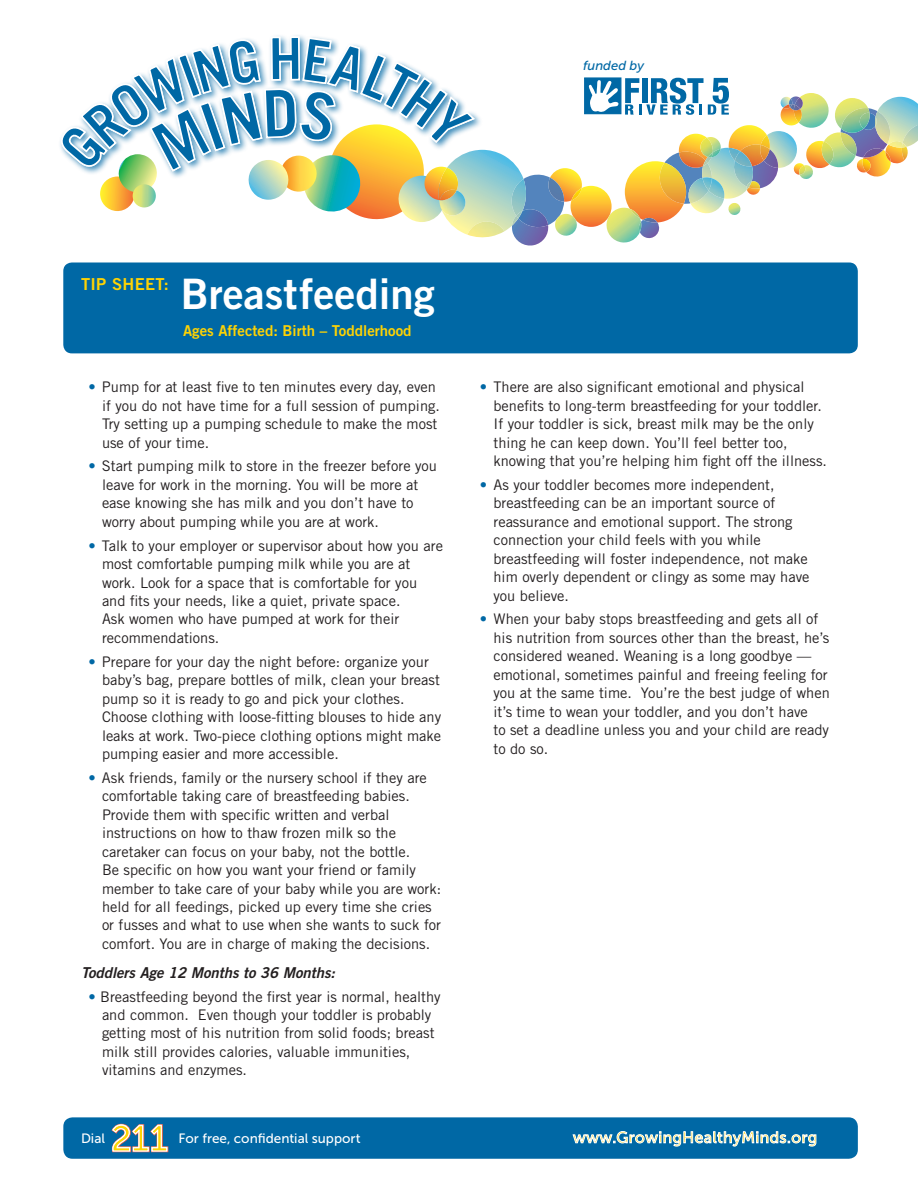
<style>
.page{position:relative;width:918px;height:1188px;background:#fff}
.page>*{position:absolute;margin:0;border:0;box-sizing:border-box;transform-origin:0 0}
.t1{font:42px "Trade Gothic Bold Two";color:#fff}
.t2{font:16.5px "Trade Gothic Bold Two";letter-spacing:.02em;color:#fed304}
.bullets{font:italic 15px "Trade Gothic Bold Two";color:#231f20}
.ages{font:15px "Trade Gothic Bold Two";color:#fed304}
.bullets-2{font:14.7px/18.5px "Trade Gothic";color:#231f20}
.t3{font:13.5px "Museo Sans 500";color:#fff}
.t4{font:italic 13.05px "Museo Sans 500";color:#0068a5}
.s1{color:#0068a5}
</style>
<div class="page">
<div style="left:63px;top:262px;width:795px;height:91px;background:#0068a5;border-radius:9px"></div>
<div style="left:63px;top:1117px;width:795px;height:42px;background:#0068a5;border-radius:9px"></div>
<svg style="left:573px;top:1131px;width:243px;height:15px"></svg>
<svg style="left:60px;top:36px;width:370px;height:135px"></svg>
<div style="left:584px;top:77px;width:37px;height:37px;background:#70aacc"></div>
<svg style="left:100px;top:78px;width:818px;height:168px"></svg>
<img style="left:841px;top:108px;width:29px;height:25px">
<img style="left:859px;top:113px;width:11px;height:16px">
<svg style="left:111px;top:1123px;width:58px;height:30px"></svg>
<p class="t4" style="left:583px;top:58px;width:62px">funded by</p>
<p class="t2" style="left:81px;top:274px;width:89px">TIP SHEET:</p>
<p class="t1" style="left:181px;top:268px;width:256px">Breastfeeding</p>
<p class="ages" style="left:183px;top:322px;width:230px">Ages Affected: Birth – Toddlerhood</p>
<p class="bullets-2" style="left:102px;top:378px;width:339px;text-indent:-14px"><span class="s1">•</span> Pump for at least five to ten minutes every day, even if you do not have time for a full session of pumping.<br>Try setting up a pumping schedule to make the most use of your time.</p>
<p class="bullets-2" style="left:102px;top:457px;width:337px;text-indent:-14px"><span class="s1">•</span> Start pumping milk to store in the freezer before you leave for work in the morning. You will be more at ease knowing she has milk and you don’t have to worry about pumping while you are at work.</p>
<p class="bullets-2" style="left:102px;top:536px;width:343px;text-indent:-14px"><span class="s1">•</span> Talk to your employer or supervisor about how you are most comfortable pumping milk while you are at work. Look for a space that is comfortable for you and fits your needs, like a quiet, private space.<br>Ask women who have pumped at work for their recommendations.</p>
<p class="bullets-2" style="left:102px;top:652px;width:341px;text-indent:-14px"><span class="s1">•</span> Prepare for your day the night before: organize your baby’s bag, prepare bottles of milk, clean your breast pump so it is ready to go and pick your clothes.<br>Choose clothing with loose-fitting blouses to hide any leaks at work. Two-piece clothing options might make pumping easier and more accessible.</p>
<p class="bullets-2" style="left:102px;top:768px;width:341px;text-indent:-14px"><span class="s1">•</span> Ask friends, family or the nursery school if they are comfortable taking care of breastfeeding babies.<br>Provide them with specific written and verbal instructions on how to thaw frozen milk so the caretaker can focus on your baby, not the bottle.<br>Be specific on how you want your friend or family member to take care of your baby while you are work: held for all feedings, picked up every time she cries or fusses and what to use when she wants to suck for comfort. You are in charge of making the decisions.</p>
<p class="bullets" style="left:81px;top:963px;width:256px">Toddlers Age 12 Months to 36 Months:</p>
<p class="bullets-2" style="left:102px;top:987px;width:340px;text-indent:-14px"><span class="s1">•</span> Breastfeeding beyond the first year is normal, healthy and common. Even though your toddler is probably getting most of his nutrition from solid foods; breast milk still provides calories, valuable immunities, vitamins and enzymes.</p>
<p class="t3" style="left:81px;top:1131px;width:26px">Dial</p>
<p class="t3" style="left:178px;top:1131px;width:184px">For free, confidential support</p>
<p class="bullets-2" style="left:494px;top:378px;width:335px;text-indent:-14px"><span class="s1">•</span> There are also significant emotional and physical benefits to long-term breastfeeding for your toddler.<br>If your toddler is sick, breast milk may be the only thing he can keep down. You’ll feel better too, knowing that you’re helping him fight off the illness.</p>
<p class="bullets-2" style="left:494px;top:475px;width:317px;text-indent:-14px"><span class="s1">•</span> As your toddler becomes more independent, breastfeeding can be an important source of reassurance and emotional support. The strong connection your child feels with you while breastfeeding will foster independence, not make him overly dependent or clingy as some may have you believe.</p>
<p class="bullets-2" style="left:494px;top:610px;width:338px;text-indent:-14px"><span class="s1">•</span> When your baby stops breastfeeding and gets all of his nutrition from sources other than the breast, he’s considered weaned. Weaning is a long goodbye — emotional, sometimes painful and freeing feeling for you at the same time. You’re the best judge of when it’s time to wean your toddler, and you don’t have<br>to set a deadline unless you and your child are ready to do so.</p>
</div>
